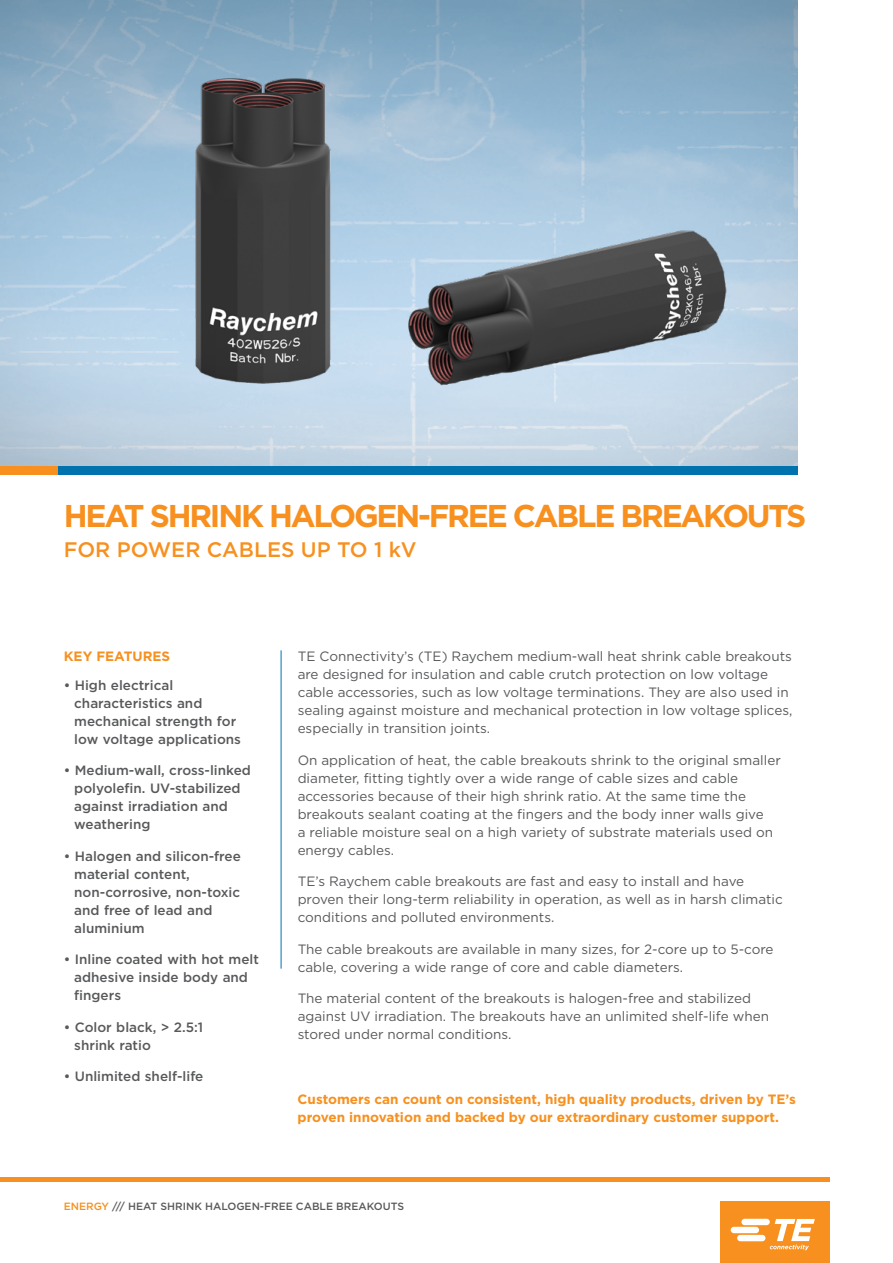
<style>
.page{position:relative;width:893px;height:1263px;background:#fff}
.page>*{position:absolute;margin:0;border:0;box-sizing:border-box;transform-origin:0 0}
.t1{font:700 31.5px "Gotham";letter-spacing:-.07em;color:#f7901e}
.t2{font:500 21px "Gotham";color:#f7901e}
.t3{font:13.5px/18px "Gotham";color:#58595b}
.t4{font:500 13.5px/18px "Gotham";color:#58595b}
.t5{font:700 13.5px/18px "Gotham";color:#f7901e}
.t6{font:500 10.5px "Gotham";color:#58595b}
.s1{color:#f7901e}
</style>
<div class="page">
<img style="left:0;top:0;width:797px;height:466px">
<hr style="left:281px;top:650px;width:1px;height:318px;background:#0073ae">
<div style="left:0;top:466px;width:58px;height:9px;background:#f7901e"></div>
<div style="left:58px;top:466px;width:739px;height:9px;background:#0073ae"></div>
<hr style="left:0;top:1177px;width:829px;height:4px;background:#f7901e">
<div style="left:720px;top:1201px;width:109px;height:62px;background:#f7901e"></div>
<svg style="left:731px;top:1219px;width:84px;height:31px"></svg>
<img style="left:0;top:20px;width:530px;height:413px">
<img style="left:334px;top:112px;width:464px;height:363px">
<h1 class="t1" style="left:64px;top:495px;width:744px">HEAT SHRINK HALOGEN-FREE CABLE BREAKOUTS</h1>
<h2 class="t2" style="left:64px;top:536px;width:354px">FOR POWER CABLES UP TO 1 kV</h2>
<p class="t5" style="left:64px;top:647px;width:108px">KEY FEATURES</p>
<p class="t3" style="left:298px;top:647px;width:496px">TE Connectivity’s (TE) Raychem medium-wall heat shrink cable breakouts are designed for insulation and cable crutch protection on low voltage cable accessories, such as low voltage terminations. They are also used in sealing against moisture and mechanical protection in low voltage splices, especially in transition joints.</p>
<p class="t3" style="left:298px;top:750px;width:485px">On application of heat, the cable breakouts shrink to the original smaller diameter, fitting tightly over a wide range of cable sizes and cable accessories because of their high shrink ratio. At the same time the breakouts sealant coating at the fingers and the body inner walls give<br>a reliable moisture seal on a high variety of substrate materials used on energy cables.</p>
<p class="t3" style="left:298px;top:872px;width:487px">TE’s Raychem cable breakouts are fast and easy to install and have proven their long-term reliability in operation, as well as in harsh climatic conditions and polluted environments.</p>
<p class="t3" style="left:298px;top:939px;width:477px">The cable breakouts are available in many sizes, for 2-core up to 5-core cable, covering a wide range of core and cable diameters.</p>
<p class="t3" style="left:298px;top:989px;width:473px">The material content of the breakouts is halogen-free and stabilized against UV irradiation. The breakouts have an unlimited shelf-life when stored under normal conditions.</p>
<p class="t4" style="left:74px;top:676px;width:168px;text-indent:-11px">• High electrical characteristics and mechanical strength for low voltage applications</p>
<p class="t4" style="left:74px;top:761px;width:178px;text-indent:-11px">• Medium-wall, cross-linked polyolefin. UV-stabilized against irradiation and weathering</p>
<p class="t4" style="left:74px;top:847px;width:168px;text-indent:-11px">• Halogen and silicon-free material content, non-corrosive, non-toxic and free of lead and aluminium</p>
<p class="t4" style="left:74px;top:950px;width:186px;text-indent:-11px">• Inline coated with hot melt adhesive inside body and fingers</p>
<p class="t4" style="left:74px;top:1018px;width:130px;text-indent:-11px">• Color black, &gt; 2.5:1 shrink ratio</p>
<p class="t4" style="left:64px;top:1067px;width:141px">• Unlimited shelf-life</p>
<p class="t5" style="left:298px;top:1090px;width:500px">Customers can count on consistent, high quality products, driven by TE’s proven innovation and backed by our extraordinary customer support.</p>
<p class="t6" style="left:64px;top:1199px;width:342px"><span class="s1">ENERGY</span> /// HEAT SHRINK HALOGEN-FREE CABLE BREAKOUTS</p>
</div>
